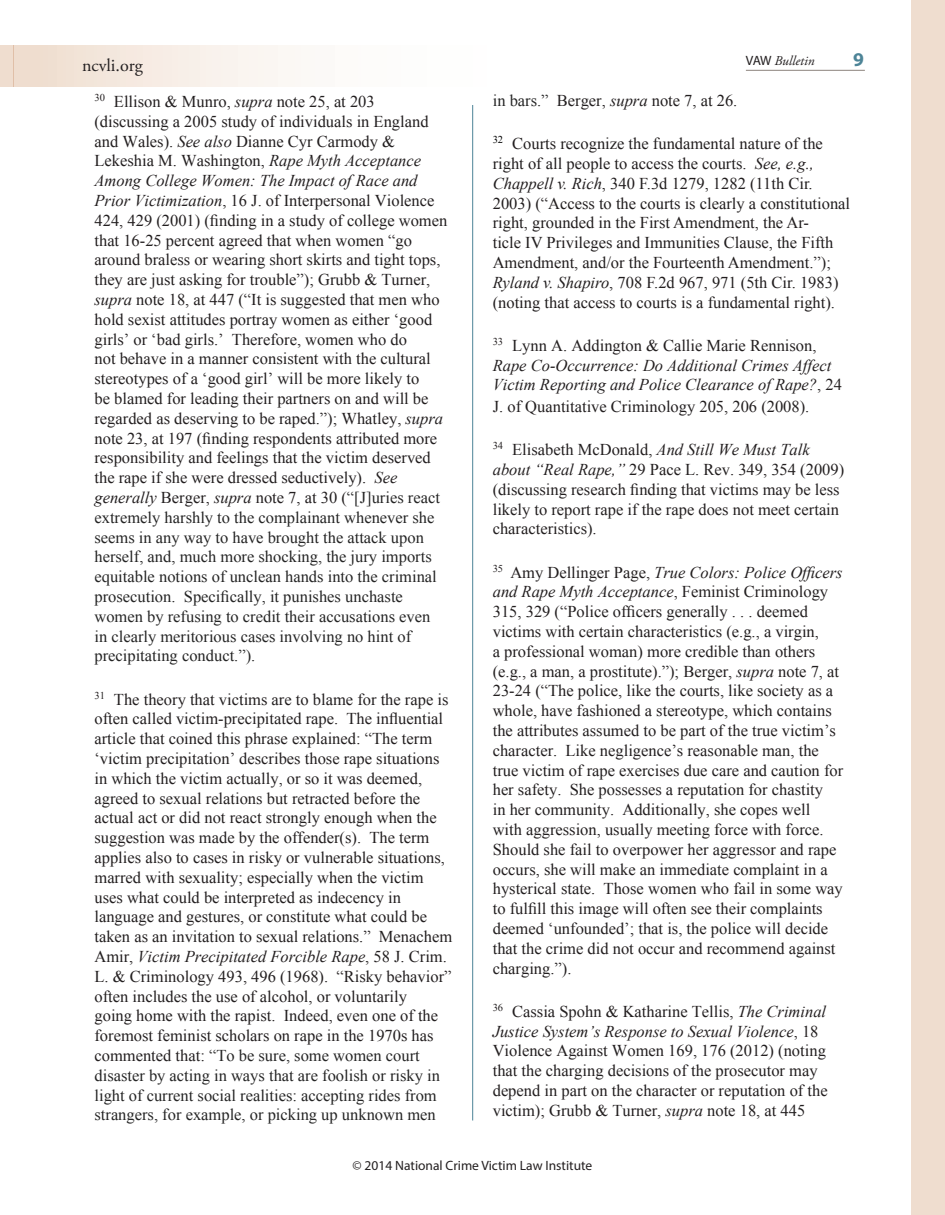
<style>
.page{position:relative;width:945px;height:1215px;background:#fff}
.page>*{position:absolute;margin:0;border:0;box-sizing:border-box;transform-origin:0 0}
.t1{font:700 19.5px "Myriad Pro";color:#4d8497}
.t2{font:18px "Adobe Garamond Pro";color:#231f20}
.Endnote_text{font:16.5px/19.8px "Times New Roman";color:#231f20}
.Default{font:16.5px/19.8px "Times New Roman";color:#221e1f}
.Endnote_text-2{font:italic 16.5px/19.8px "Times New Roman";color:#231f20}
.t3{font:13.5px "Myriad Pro";color:#231f20}
.t4{font:italic 13.5px "Adobe Garamond Pro";color:#231f20}
.s1{font-family:"Myriad Pro";font-style:normal}
.s2{font-style:italic}
.s3{color:#252525}
.s4{font-style:normal}
</style>
<div class="page">
<div style="left:14px;top:46px;width:731px;height:40px;background:linear-gradient(to right,#f3e6db,#fff)"></div>
<div style="left:0;top:46px;width:14px;height:40px;background:#efddcf"></div>
<hr style="left:472px;top:105px;width:1px;height:1015px;background:#4d8497">
<div style="left:911px;top:0;width:34px;height:1215px;background:#efddcf"></div>
<hr style="left:746px;top:70px;width:119px;height:1px;background:#8c847e">
<p class="t1" style="left:853px;top:46px;width:12px">9</p>
<p class="t2" style="left:82px;top:54px;width:62px">ncvli.org</p>
<p class="t4" style="left:746px;top:52px;width:70px"><span class="s1">VAW</span> Bulletin</p>
<p class="Endnote_text" style="left:94px;top:91px;width:354px"><sup>30</sup> Ellison &amp; Munro, <span class="s2">supra</span> note 25, at 203 (discussing a 2005 study of individuals in England and Wales). <span class="s2">See also</span> Dianne Cyr Carmody &amp; Lekeshia M. Washington, <span class="s2">Rape Myth Acceptance Among College Women: The Impact of Race and Prior Victimization</span>, 16 J. of Interpersonal Violence 424, 429 (2001) (finding in a study of college women that 16-25 percent agreed that when women “go around braless or wearing short skirts and tight tops, they are just asking for trouble”); Grubb &amp; Turner, <span class="s2">supra</span> note 18, at 447 (“It is suggested that men who hold sexist attitudes portray women as either ‘good girls’ or ‘bad girls.’ Therefore, women who do<br>not behave in a manner consistent with the cultural stereotypes of a ‘good girl’ will be more likely to<br>be blamed for leading their partners on and will be regarded as deserving to be raped.”); Whatley, <span class="s2">supra </span>note 23, at 197 (finding respondents attributed more responsibility and feelings that the victim deserved the rape if she were dressed seductively). <span class="s2">See generally</span> Berger, <span class="s2">supra</span> note 7, at 30 (<span class="s3">“[J]uries react extremely harshly to the complainant whenever she seems in any way to have brought the attack upon herself, and, much more shocking, the jury imports equitable notions of unclean hands into the criminal prosecution. Specifically, it punishes unchaste women by refusing to credit their accusations even<br>in clearly meritorious cases involving no hint of precipitating conduct.”).</span></p>
<p class="Endnote_text" style="left:94px;top:689px;width:359px"><sup>31</sup> The theory that victims are to blame for the rape is often called victim-precipitated rape. The influential article that coined this phrase explained: “The term ‘victim precipitation’ describes those rape situations in which the victim actually, or so it was deemed, agreed to sexual relations but retracted before the actual act or did not react strongly enough when the suggestion was made by the offender(s). The term applies also to cases in risky or vulnerable situations, marred with sexuality; especially when the victim uses what could be interpreted as indecency in language and gestures, or constitute what could be taken as an invitation to sexual relations.” Menachem Amir, <span class="s2">Victim Precipitated Forcible Rape</span>, 58 J. Crim.<br>L. &amp; Criminology 493, 496 (1968). “Risky behavior” often includes the use of alcohol, or voluntarily<br>going home with the rapist. Indeed, even one of the foremost feminist scholars on rape in the 1970s has commented that: <span class="s3">“To be sure, some women court disaster by acting in ways that are foolish or risky in light of current social realities: accepting rides from strangers, for example, or picking up unknown men</span></p>
<p class="Endnote_text" style="left:493px;top:90px;width:246px"><span class="s3">in bars.”</span> Berger, <span class="s2">supra</span> note 7, at 26.</p>
<p class="Default" style="left:493px;top:133px;width:359px"><sup>32</sup> Courts recognize the fundamental nature of the right of all people to access the courts. <span class="s2">See, e.g., Chappell v. Rich</span>, 340 F.3d 1279, 1282 (11th Cir.<br>2003) (“Access to the courts is clearly a constitutional right, grounded in the First Amendment, the Ar-<br>ticle IV Privileges and Immunities Clause, the Fifth Amendment, and/or the Fourteenth Amendment.”); <span class="s2">Ryland v. Shapiro</span>, 708 F.2d 967, 971 (5th Cir. 1983) (noting that access to courts is a fundamental right).</p>
<p class="Endnote_text-2" style="left:493px;top:335px;width:351px"><sup>33</sup> <span class="s4">Lynn A. Addington &amp; Callie Marie Rennison,<br></span>Rape Co-Occurrence: Do Additional Crimes Affect<br>Victim Reporting and Police Clearance of Rape?<span class="s4">, 24</span></p>
<p class="Endnote_text" style="left:493px;top:396px;width:318px">J. of Quantitative Criminology 205, 206 (2008).</p>
<p class="Endnote_text" style="left:493px;top:439px;width:353px"><sup>34</sup> Elisabeth McDonald, <span class="s2">And Still We Must Talk about “Real Rape,”</span> 29 Pace L. Rev. 349, 354 (2009) (discussing research finding that victims may be less likely to report rape if the rape does not meet certain characteristics).</p>
<p class="Endnote_text" style="left:493px;top:562px;width:352px"><sup>35</sup> Amy Dellinger Page, <span class="s2">True Colors: Police Officers and Rape Myth Acceptance</span>, Feminist Criminology 315, 329 (“Police officers generally . . . deemed victims with certain characteristics (e.g., a virgin,<br>a professional woman) more credible than others (e.g., a man, a prostitute).”); Berger, <span class="s2">supra</span> note 7, at 23-24 (“The police, like the courts, like society as a whole, have fashioned a stereotype, which contains the attributes assumed to be part of the true victim’s character. Like negligence’s reasonable man, the true victim of rape exercises due care and caution for her safety. She possesses a reputation for chastity<br>in her community. Additionally, she copes well with aggression, usually meeting force with force.<br>Should she fail to overpower her aggressor and rape occurs, she will make an immediate complaint in a hysterical state. Those women who fail in some way to fulfill this image will often see their complaints deemed ‘unfounded’; that is, the police will decide that the crime did not occur and recommend against charging.”).</p>
<p class="Endnote_text" style="left:493px;top:1001px;width:336px"><sup>36</sup> Cassia Spohn &amp; Katharine Tellis, <span class="s2">The Criminal Justice System’s Response to Sexual Violence</span>, 18<br>Violence Against Women 169, 176 (2012) (noting that the charging decisions of the prosecutor may depend in part on the character or reputation of the victim); Grubb &amp; Turner, <span class="s2">supra</span> note 18, at 445</p>
<p class="t3" style="left:353px;top:1157px;width:241px">© 2014 National Crime Victim Law Institute</p>
</div>
